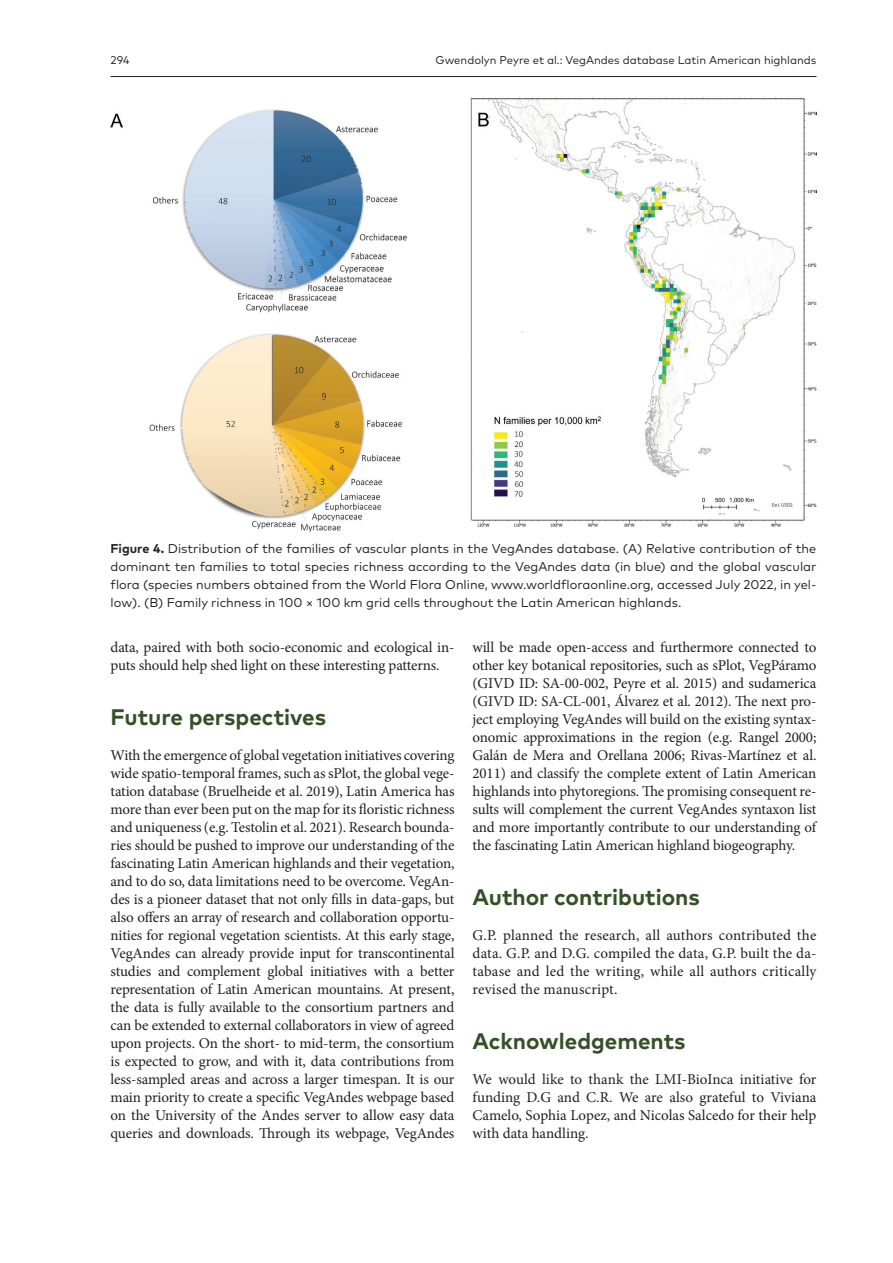
<style>
.page{position:relative;width:893px;height:1263px;background:#fff}
.page>*{position:absolute;margin:0;border:0;box-sizing:border-box;transform-origin:0 0}
.ZAG_1{font:700 22.5px "FF Mark Pro";color:#345026}
.ZAG1-ack{font:700 22.5px "FF Mark Pro";color:#345026}
.normal_0{font:15px/18px "Minion Pro";letter-spacing:-.01em;color:#231f20;text-align:justify}
.FIG{font:12.75px/18px "FF Mark Pro";color:#231f20;text-align:justify}
.t1{font:11.25px "FF Mark Pro";color:#231f20}
.s1{font-weight:700}
</style>
<div class="page">
<hr style="left:111px;top:76px;width:705px;height:1px;background:#231f20">
<img style="left:111px;top:98px;width:705px;height:434px">
<p class="t1" style="left:111px;top:51px;width:21px">294</p>
<p class="t1" style="left:435px;top:51px;width:382px">Gwendolyn Peyre et al.: VegAndes database Latin American highlands</p>
<p class="FIG" style="left:111px;top:538px;width:707px"><span class="s1">Figure 4.</span> Distribution of the families of vascular plants in the VegAndes database. (A) Relative contribution of the dominant ten families to total species richness according to the VegAndes data (in blue) and the global vascular flora (species numbers obtained from the World Flora Online, www.worldfloraonline.org, accessed July 2022, in yel&shy;low). (B) Family richness in 100 × 100 km grid cells throughout the Latin American highlands.</p>
<p class="normal_0" style="left:111px;top:638px;width:345px">data, paired with both socio-economic and ecological in&shy;puts should help shed light on these interesting patterns.</p>
<p class="ZAG_1" style="left:111px;top:700px;width:217px">Future perspectives</p>
<p class="normal_0" style="left:111px;top:746px;width:345px">With the emergence of global vegetation initiatives covering wide spatio-temporal frames, such as sPlot, the global vege&shy;tation database (Bruelheide et al. 2019), Latin America has more than ever been put on the map for its floristic richness and uniqueness (e.g. Testolin et al. 2021). Research bounda&shy;ries should be pushed to improve our understanding of the fascinating Latin American highlands and their vegetation, and to do so, data limitations need to be overcome. VegAn&shy;des is a pioneer dataset that not only fills in data-gaps, but also offers an array of research and collaboration opportu&shy;nities for regional vegetation scientists. At this early stage, VegAndes can already provide input for transcontinental studies and complement global initiatives with a better representation of Latin American mountains. At present, the data is fully available to the consortium partners and can be extended to external collaborators in view of agreed upon projects. On the short- to mid-term, the consortium is expected to grow, and with it, data contributions from less-sampled areas and across a larger timespan. It is our main priority to create a specific VegAndes webpage based on the University of the Andes server to allow easy data queries and downloads. Through its webpage, VegAndes</p>
<p class="normal_0" style="left:472px;top:638px;width:345px">will be made open-access and furthermore connected to other key botanical repositories, such as sPlot, VegPáramo (GIVD ID: SA-00-002, Peyre et al. 2015) and sudamerica (GIVD ID: SA-CL-001, Álvarez et al. 2012). The next pro&shy;ject employing VegAndes will build on the existing syntax&shy;onomic approximations in the region (e.g. Rangel 2000; Galán de Mera and Orellana 2006; Rivas-Martínez et al.<br>2011) and classify the complete extent of Latin American highlands into phytoregions. The promising consequent re&shy;sults will complement the current VegAndes syntaxon list and more importantly contribute to our understanding of the fascinating Latin American highland biogeography.</p>
<p class="ZAG_1" style="left:472px;top:880px;width:229px">Author contributions</p>
<p class="normal_0" style="left:472px;top:926px;width:345px">G.P. planned the research, all authors contributed the data. G.P. and D.G. compiled the data, G.P. built the da&shy;tabase and led the writing, while all authors critically revised the manuscript.</p>
<p class="ZAG1-ack" style="left:472px;top:1024px;width:215px">Acknowledgements</p>
<p class="normal_0" style="left:472px;top:1070px;width:345px">We would like to thank the LMI-BioInca initiative for funding D.G and C.R. We are also grateful to Viviana Camelo, Sophia Lopez, and Nicolas Salcedo for their help with data handling.</p>
</div>
